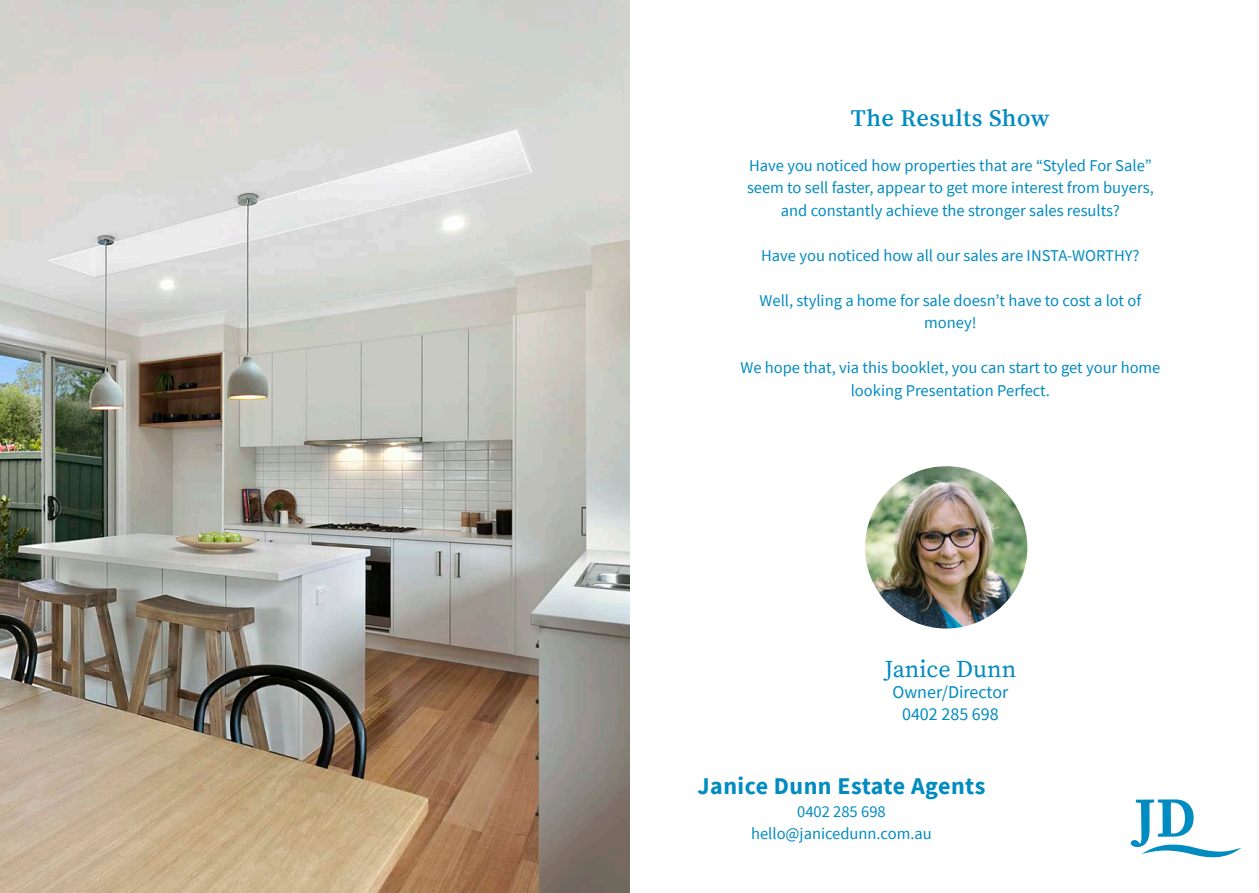
<style>
.page{position:relative;width:1259px;height:893px;background:#fff}
.page>*{position:absolute;margin:0;border:0;box-sizing:border-box;transform-origin:0 0}
.t1{font:700 24px "Source Sans Pro";letter-spacing:.02em;color:#008bc1}
.t2{font:600 24px "Source Serif Pro";letter-spacing:.02em;color:#008bc1}
.t3{font:24px "Source Serif Pro";color:#008bc1}
.t4{font:18px "Source Sans Pro";color:#008bc1}
.t5{font:16.5px/22.5px "Source Sans Pro";color:#008bc1;text-align:center}
</style>
<div class="page">
<img style="left:0;top:0;width:629px;height:893px">
<svg style="left:1130px;top:799px;width:111px;height:58px"></svg>
<img style="left:865px;top:466px;width:162px;height:162px;border-radius:81px">
<p class="t2" style="left:851px;top:104px;width:200px">The Results Show</p>
<p class="t5" style="left:747px;top:154px;width:408px">Have you noticed how properties that are “Styled For Sale” seem to sell faster, appear to get more interest from buyers, and constantly achieve the stronger sales results?</p>
<p class="t5" style="left:761px;top:244px;width:380px">Have you noticed how all our sales are INSTA-WORTHY?</p>
<p class="t5" style="left:759px;top:289px;width:383px">Well, styling a home for sale doesn’t have to cost a lot of money!</p>
<p class="t5" style="left:740px;top:356px;width:421px">We hope that, via this booklet, you can start to get your home looking Presentation Perfect.</p>
<p class="t3" style="left:884px;top:655px;width:133px">Janice Dunn</p>
<p class="t4" style="left:892px;top:681px;width:117px">Owner/Director</p>
<p class="t4" style="left:902px;top:702px;width:98px">0402 285 698</p>
<p class="t1" style="left:697px;top:770px;width:289px">Janice Dunn Estate Agents</p>
<p class="t5" style="left:797px;top:800px;width:90px">0402 285 698</p>
<p class="t5" style="left:751px;top:823px;width:182px">hello@janicedunn.com.au</p>
</div>
